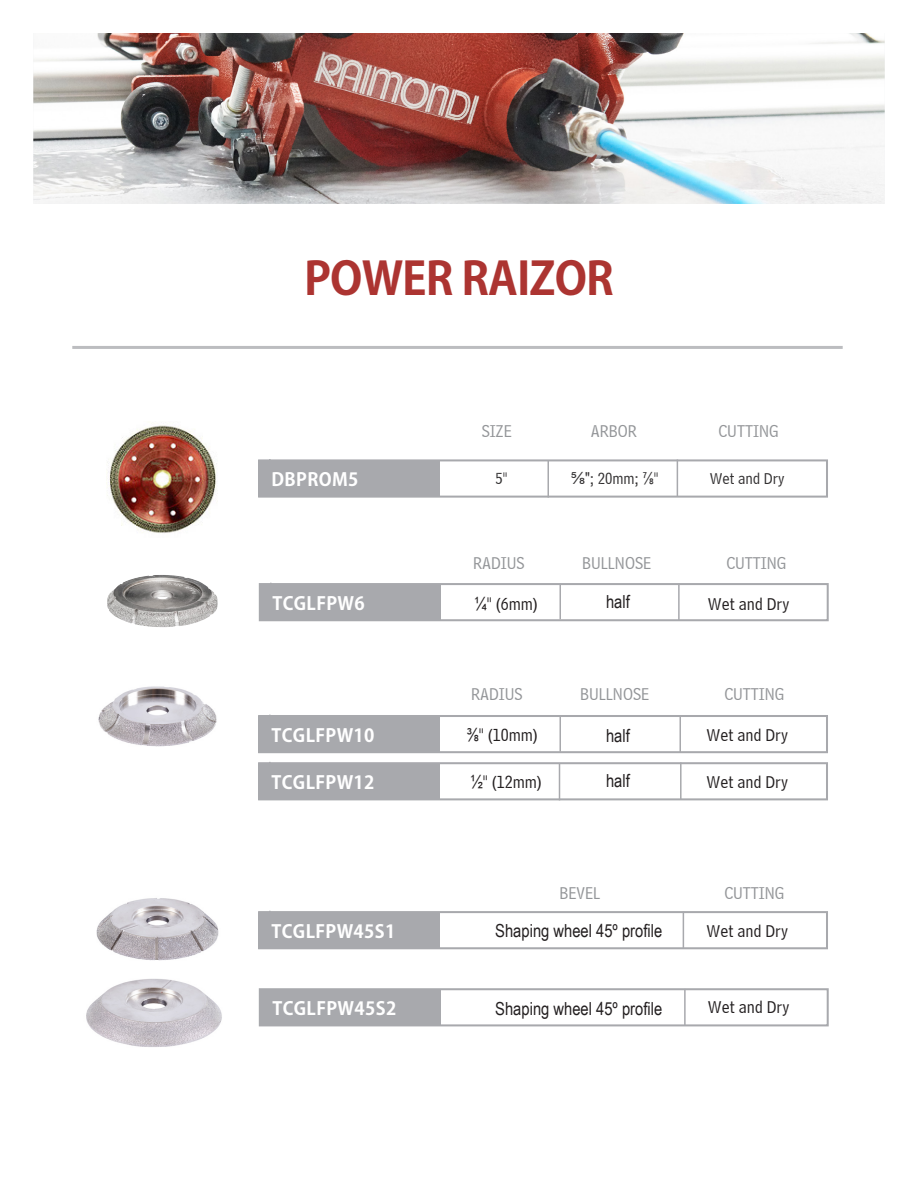
<style>
.page{position:relative;width:918px;height:1188px;background:#fff}
.page>*{position:absolute;margin:0;border:0;box-sizing:border-box;transform-origin:0 0}
.t1{font:700 45px "Adobe Gothic Std";letter-spacing:-.02em;color:#ac3431}
.t2{font:18px "Bell Centennial BT Address";color:#939598}
.t3{font:18px "Bell Centennial BT Address";color:#231f20}
.t4{font:18px "Arial Narrow";color:#231f20}
.t5{font:700 18px "Adobe Gothic Std";letter-spacing:.02em;color:#fff}
.t6{font:16.5px "Bell Centennial BT Address";color:#312f30}
.s1{font-family:"Arial"}
.s2{font-family:"Arial Narrow"}
</style>
<div class="page">
<div style="left:258px;top:459px;width:570px;height:39px;border:2px solid #a8a9ad"></div>
<div style="left:258px;top:911px;width:570px;height:38px;border:2px solid #a8a9ad"></div>
<div style="left:259px;top:583px;width:570px;height:38px;border:2px solid #a8a9ad"></div>
<div style="left:259px;top:988px;width:570px;height:38px;border:2px solid #a8a9ad"></div>
<div style="left:258px;top:715px;width:570px;height:38px;border:2px solid #a8a9ad"></div>
<div style="left:258px;top:762px;width:570px;height:38px;border:2px solid #a8a9ad"></div>
<div style="left:258px;top:460px;width:181px;height:37px;background:#a8a9ad"></div>
<div style="left:258px;top:912px;width:181px;height:36px;background:#a8a9ad"></div>
<div style="left:259px;top:584px;width:181px;height:36px;background:#a8a9ad"></div>
<div style="left:259px;top:989px;width:181px;height:37px;background:#a8a9ad"></div>
<div style="left:258px;top:716px;width:181px;height:36px;background:#a8a9ad"></div>
<div style="left:258px;top:763px;width:181px;height:37px;background:#a8a9ad"></div>
<hr style="left:548px;top:461px;width:1px;height:37px;background:#a8a9ad">
<hr style="left:683px;top:912px;width:1px;height:36px;background:#a8a9ad">
<hr style="left:560px;top:585px;width:1px;height:34px;background:#a8a9ad">
<hr style="left:684px;top:989px;width:2px;height:37px;background:#a8a9ad">
<hr style="left:560px;top:717px;width:1px;height:35px;background:#a8a9ad">
<hr style="left:559px;top:764px;width:1px;height:36px;background:#a8a9ad">
<hr style="left:677px;top:459px;width:1px;height:37px;background:#a8a9ad">
<hr style="left:678px;top:584px;width:2px;height:37px;background:#a8a9ad">
<hr style="left:680px;top:716px;width:1px;height:36px;background:#a8a9ad">
<hr style="left:680px;top:762px;width:2px;height:37px;background:#a8a9ad">
<hr style="left:269px;top:459px;width:2px;height:37px;background:#a8a9ad">
<hr style="left:269px;top:911px;width:2px;height:36px;background:#a8a9ad">
<hr style="left:270px;top:583px;width:2px;height:36px;background:#a8a9ad">
<hr style="left:269px;top:715px;width:2px;height:36px;background:#a8a9ad">
<hr style="left:269px;top:762px;width:2px;height:37px;background:#a8a9ad">
<img style="left:33px;top:33px;width:852px;height:171px">
<hr style="left:72px;top:346px;width:771px;height:3px;background:#bcbdc0">
<img style="left:107px;top:575px;width:106px;height:52px">
<img style="left:106px;top:425px;width:111px;height:108px">
<img style="left:98px;top:686px;width:119px;height:61px">
<img style="left:96px;top:898px;width:123px;height:63px">
<img style="left:86px;top:979px;width:136px;height:68px">
<p class="t1" style="left:304px;top:251px;width:311px">POWER RAIZOR</p>
<p class="t2" style="left:482px;top:420px;width:31px">SIZE</p>
<p class="t2" style="left:591px;top:420px;width:48px">ARBOR</p>
<p class="t2" style="left:719px;top:420px;width:62px">CUTTING</p>
<p class="t5" style="left:272px;top:469px;width:88px">DBPROM5</p>
<p class="t6" style="left:496px;top:469px;width:13px">5"</p>
<p class="t6" style="left:571px;top:469px;width:89px"><span class="s1">⅝</span><span class="s2">"</span>; 20mm; <span class="s2">⅞</span>"</p>
<p class="t6" style="left:710px;top:469px;width:76px">Wet and Dry</p>
<p class="t2" style="left:473px;top:553px;width:53px">RADIUS</p>
<p class="t2" style="left:582px;top:553px;width:71px">BULLNOSE</p>
<p class="t2" style="left:726px;top:553px;width:62px">CUTTING</p>
<p class="t5" style="left:272px;top:593px;width:94px">TCGLFPW6</p>
<p class="t3" style="left:474px;top:594px;width:65px"><span class="s2">¼</span>" (6mm)</p>
<p class="t4" style="left:606px;top:588px;width:25px">half</p>
<p class="t3" style="left:708px;top:594px;width:83px">Wet and Dry</p>
<p class="t2" style="left:471px;top:684px;width:53px">RADIUS</p>
<p class="t2" style="left:580px;top:684px;width:71px">BULLNOSE</p>
<p class="t2" style="left:724px;top:684px;width:62px">CUTTING</p>
<p class="t5" style="left:272px;top:725px;width:105px">TCGLFPW10</p>
<p class="t5" style="left:272px;top:772px;width:105px">TCGLFPW12</p>
<p class="t3" style="left:466px;top:725px;width:73px"><span class="s2">⅜</span>" (10mm)</p>
<p class="t3" style="left:470px;top:772px;width:73px"><span class="s2">½</span>" (12mm)</p>
<p class="t4" style="left:606px;top:722px;width:25px">half</p>
<p class="t4" style="left:606px;top:767px;width:25px">half</p>
<p class="t3" style="left:707px;top:725px;width:83px">Wet and Dry</p>
<p class="t3" style="left:707px;top:771px;width:83px">Wet and Dry</p>
<p class="t2" style="left:560px;top:883px;width:42px">BEVEL</p>
<p class="t2" style="left:724px;top:883px;width:62px">CUTTING</p>
<p class="t5" style="left:272px;top:921px;width:125px">TCGLFPW45S1</p>
<p class="t4" style="left:495px;top:918px;width:169px">Shaping wheel 45º profile</p>
<p class="t3" style="left:707px;top:921px;width:83px">Wet and Dry</p>
<p class="t5" style="left:272px;top:998px;width:125px">TCGLFPW45S2</p>
<p class="t4" style="left:495px;top:996px;width:169px">Shaping wheel 45º profile</p>
<p class="t3" style="left:708px;top:997px;width:83px">Wet and Dry</p>
</div>
